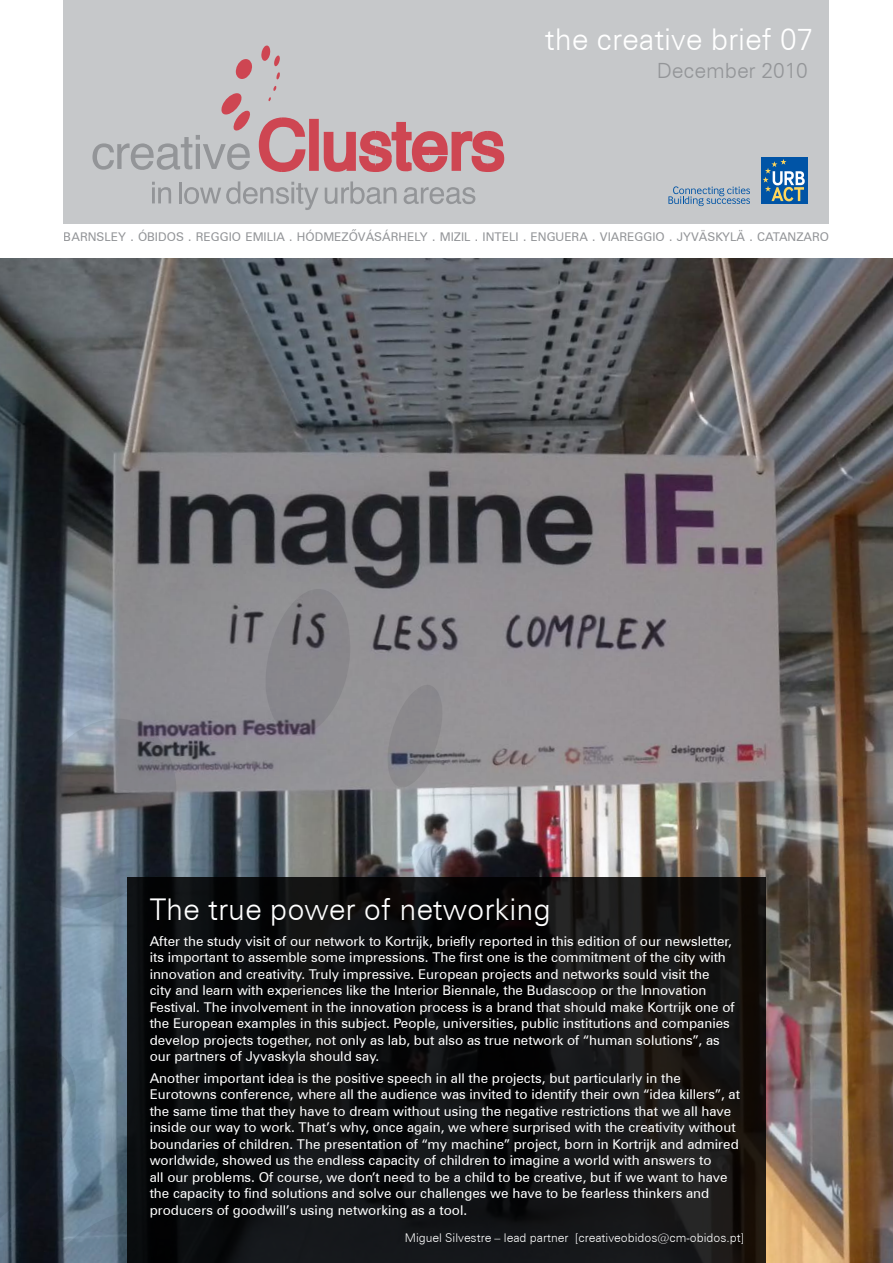
<style>
.page{position:relative;width:893px;height:1263px;background:#fff}
.page>*{position:absolute;margin:0;border:0;box-sizing:border-box;transform-origin:0 0}
.t1{font:300 30px "Zurich BT";color:#fff}
.t2{font:300 21px "Zurich BT";color:#939598}
.t3{font:13.5px/16.5px "Zurich BT";color:#fff}
.t4{font:12px "Zurich BT";color:#939598}
.t5{font:300 12px "Zurich BT";color:#fff}
</style>
<div class="page">
<img style="left:0;top:259px;width:893px;height:1004px">
<svg style="left:0;top:1038px;width:127px;height:225px;background:#4a5b69"></svg>
<svg style="left:264px;top:587px;width:90px;height:159px;background:#868489"></svg>
<svg style="left:17px;top:705px;width:165px;height:217px;background:#5b626b"></svg>
<svg style="left:386px;top:678px;width:58px;height:115px;background:#8b8a8e"></svg>
<svg style="left:408px;top:841px;width:36px;height:36px"></svg>
<div style="left:64px;top:0;width:765px;height:223px;background:#c6c8ca"></div>
<svg style="left:152px;top:182px;width:19px;height:21px"></svg>
<hr style="left:179px;top:182px;width:3px;height:21px;background:#939598">
<svg style="left:184px;top:181px;width:135px;height:29px"></svg>
<svg style="left:325px;top:181px;width:71px;height:23px"></svg>
<svg style="left:404px;top:187px;width:71px;height:17px"></svg>
<svg style="left:259px;top:117px;width:245px;height:55px"></svg>
<svg style="left:92px;top:93px;width:158px;height:77px"></svg>
<svg style="left:235px;top:59px;width:17px;height:20px"></svg>
<svg style="left:273px;top:86px;width:3px;height:5px"></svg>
<svg style="left:261px;top:45px;width:19px;height:35px"></svg>
<div style="left:761px;top:157px;width:47px;height:47px;background:#0054a6"></div>
<svg style="left:763px;top:159px;width:42px;height:42px"></svg>
<svg style="left:668px;top:186px;width:82px;height:20px"></svg>
<svg style="left:127px;top:877px;width:639px;height:386px;background:#0f0f10"></svg>
<svg style="left:824px;top:1221px;width:4px;height:8px"></svg>
<h1 class="t1" style="left:545px;top:22px;width:270px">the creative brief 07</h1>
<h2 class="t2" style="left:657px;top:58px;width:153px">December 2010</h2>
<p class="t4" style="left:64px;top:230px;width:767px">BARNSLEY . ÓBIDOS . REGGIO EMILIA . HÓDMEZO´´VÁSÁRHELY . MIZIL . INTELI . ENGUERA . VIAREGGIO . JYVÄSKYLÄ . CATANZARO</p>
<h1 class="t1" style="left:150px;top:891px;width:403px">The true power of networking</h1>
<p class="t3" style="left:150px;top:932px;width:586px">After the study visit of our network to Kortrijk, briefly reported in this edition of our newsletter, its important to assemble some impressions. The first one is the commitment of the city with innovation and creativity. Truly impressive. European projects and networks sould visit the city and learn with experiences like the Interior Biennale, the Budascoop or the Innovation Festival. The involvement in the innovation process is a brand that should make Kortrijk one of the European examples in this subject. People, universities, public institutions and companies develop projects together, not only as lab, but also as true network of “human solutions”, as our partners of Jyvaskyla should say.</p>
<p class="t3" style="left:150px;top:1069px;width:592px">Another important idea is the positive speech in all the projects, but particularly in the Eurotowns conference, where all the audience was invited to identify their own “idea killers”, at the same time that they have to dream without using the negative restrictions that we all have inside our way to work. That’s why, once again, we where surprised with the creativity without boundaries of children. The presentation of “my machine” project, born in Kortrijk and admired worldwide, showed us the endless capacity of children to imagine a world with answers to<br>all our problems. Of course, we don’t need to be a child to be creative, but if we want to have the capacity to find solutions and solve our challenges we have to be fearless thinkers and producers of goodwill’s using networking as a tool.</p>
<p class="t5" style="left:405px;top:1230px;width:341px">Miguel Silvestre – lead partner [creativeobidos@cm-obidos.pt]</p>
</div>
